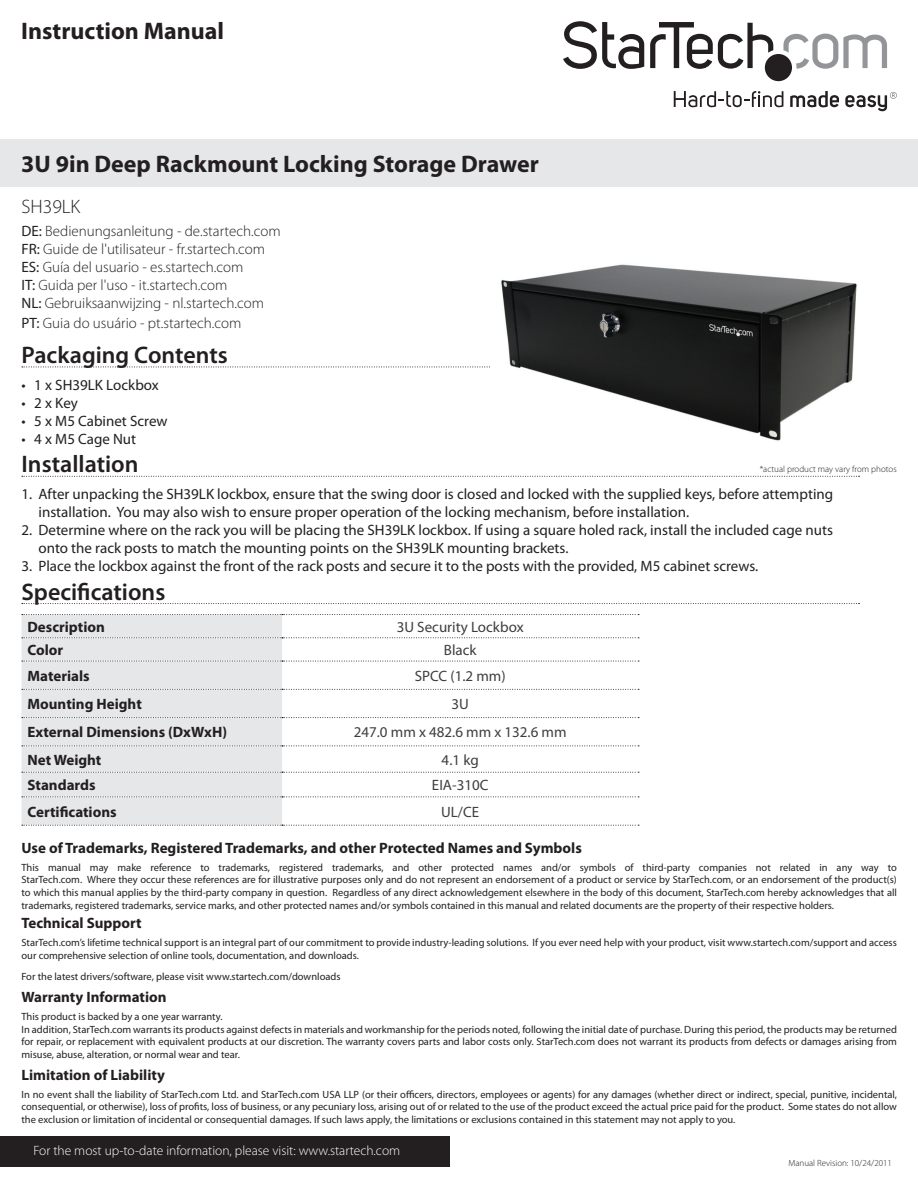
<style>
.page{position:relative;width:918px;height:1188px;background:#fff}
.page>*{position:absolute;margin:0;border:0;box-sizing:border-box;transform-origin:0 0}
.Title_Description{font:700 24px "Myriad Pro";color:#231f20}
.t1{font:600 24px "Myriad Pro";color:#231f20}
.Title_SKU{font:300 19.5px "Myriad Pro";color:#231f20}
.Number_List{font:15px/18px "Myriad Pro";color:#231f20}
.Table_Heading{font:700 15px "Myriad Pro";color:#231f20}
.Manual_Description{font:300 15px "Myriad Pro";color:#231f20}
.Table_Text{font:15px "Myriad Pro";color:#3e3e3f}
.Bullet_List{font:15px "Myriad Pro";color:#231f20}
.Text{font:300 13.5px "Myriad Pro";color:#fff}
.Text-2{font:10.5px/12.6px "Myriad Pro";color:#231f20;text-align:justify}
.Text-3{font:300 9px "Myriad Pro";color:#231f20}
.s1{font-weight:400}
</style>
<div class="page">
<svg style="left:783px;top:34px;width:104px;height:35px"></svg>
<svg style="left:845px;top:92px;width:52px;height:19px"></svg>
<svg style="left:790px;top:91px;width:49px;height:17px"></svg>
<svg style="left:674px;top:91px;width:109px;height:16px"></svg>
<svg style="left:563px;top:21px;width:81px;height:48px"></svg>
<svg style="left:650px;top:22px;width:123px;height:47px"></svg>
<div style="left:765px;top:54px;width:27px;height:27px;background:#231f20;border-radius:50%"></div>
<div style="left:0;top:140px;width:918px;height:47px;background:#e6e7e9"></div>
<div style="left:0;top:1136px;width:450px;height:30px;background:#231f20"></div>
<svg style="left:22px;top:367px;width:468px;height:1px"></svg>
<svg style="left:22px;top:476px;width:838px;height:1px"></svg>
<svg style="left:22px;top:603px;width:838px;height:1px"></svg>
<div style="left:22px;top:615px;width:260px;height:210px;background:#e6e7e9"></div>
<svg style="left:22px;top:614px;width:617px;height:1px"></svg>
<svg style="left:22px;top:637px;width:617px;height:1px"></svg>
<svg style="left:22px;top:661px;width:617px;height:1px"></svg>
<svg style="left:22px;top:689px;width:617px;height:1px"></svg>
<svg style="left:22px;top:717px;width:617px;height:1px"></svg>
<svg style="left:22px;top:746px;width:617px;height:1px"></svg>
<svg style="left:22px;top:772px;width:617px;height:1px"></svg>
<svg style="left:22px;top:797px;width:617px;height:1px"></svg>
<svg style="left:22px;top:825px;width:617px;height:1px"></svg>
<img style="left:501px;top:264px;width:356px;height:177px">
<p class="Title_Description" style="left:21px;top:16px;width:204px">Instruction Manual</p>
<p class="Title_Description" style="left:21px;top:148px;width:519px">3U 9in Deep Rackmount Locking Storage Drawer</p>
<p class="Title_SKU" style="left:22px;top:195px;width:60px">SH39LK</p>
<p class="Manual_Description" style="left:22px;top:222px;width:261px"><span class="s1">DE:</span> Bedienungsanleitung - de.startech.com</p>
<p class="Manual_Description" style="left:22px;top:240px;width:245px"><span class="s1">FR:</span> Guide de l'utilisateur - fr.startech.com</p>
<p class="Manual_Description" style="left:22px;top:258px;width:223px"><span class="s1">ES:</span> Guía del usuario - es.startech.com</p>
<p class="Manual_Description" style="left:22px;top:276px;width:207px"><span class="s1">IT:</span> Guida per l'uso - it.startech.com</p>
<p class="Manual_Description" style="left:22px;top:294px;width:244px"><span class="s1">NL:</span> Gebruiksaanwijzing - nl.startech.com</p>
<p class="Manual_Description" style="left:22px;top:314px;width:221px"><span class="s1">PT:</span> Guia do usuário - pt.startech.com</p>
<h1 class="t1" style="left:22px;top:340px;width:208px">Packaging Contents</h1>
<p class="Bullet_List" style="left:22px;top:375px;width:139px">• 1 x SH39LK Lockbox</p>
<p class="Bullet_List" style="left:22px;top:393px;width:58px">• 2xKey</p>
<p class="Bullet_List" style="left:22px;top:411px;width:148px">• 5 x M5 Cabinet Screw</p>
<p class="Bullet_List" style="left:22px;top:429px;width:116px">• 4 x M5 Cage Nut</p>
<h1 class="t1" style="left:22px;top:449px;width:119px">Installation</h1>
<p class="Number_List" style="left:39px;top:485px;width:796px;text-indent:-17px">1. After unpacking the SH39LK lockbox, ensure that the swing door is closed and locked with the supplied keys, before attempting installation. You may also wish to ensure proper operation of the locking mechanism, before installation.</p>
<p class="Number_List" style="left:39px;top:521px;width:796px;text-indent:-17px">2. Determine where on the rack you will be placing the SH39LK lockbox. If using a square holed rack, install the included cage nuts onto the rack posts to match the mounting points on the SH39LK mounting brackets.</p>
<p class="Number_List" style="left:22px;top:557px;width:738px">3. Place the lockbox against the front of the rack posts and secure it to the posts with the provided, M5 cabinet screws.</p>
<h1 class="t1" style="left:22px;top:576px;width:145px">Specifications</h1>
<p class="Table_Heading" style="left:28px;top:617px;width:79px">Description</p>
<p class="Table_Text" style="left:397px;top:618px;width:129px">3U Security Lockbox</p>
<p class="Table_Heading" style="left:28px;top:640px;width:37px">Color</p>
<p class="Table_Text" style="left:444px;top:641px;width:34px">Black</p>
<p class="Table_Heading" style="left:28px;top:666px;width:64px">Materials</p>
<p class="Table_Text" style="left:415px;top:667px;width:92px">SPCC (1.2 mm)</p>
<p class="Table_Heading" style="left:28px;top:694px;width:116px">Mounting Height</p>
<p class="Table_Text" style="left:452px;top:695px;width:19px">3U</p>
<p class="Table_Heading" style="left:28px;top:723px;width:201px">External Dimensions (DxWxH)</p>
<p class="Table_Text" style="left:354px;top:723px;width:214px">247.0 mm x 482.6 mm x 132.6 mm</p>
<p class="Table_Heading" style="left:28px;top:750px;width:75px">Net Weight</p>
<p class="Table_Text" style="left:442px;top:750px;width:39px">4.1 kg</p>
<p class="Table_Heading" style="left:28px;top:775px;width:70px">Standards</p>
<p class="Table_Text" style="left:432px;top:776px;width:58px">EIA-310C</p>
<p class="Table_Heading" style="left:28px;top:802px;width:91px">Certifications</p>
<p class="Table_Text" style="left:441px;top:802px;width:40px">UL/CE</p>
<h3 class="Table_Heading" style="left:22px;top:838px;width:562px">Use of Trademarks, Registered Trademarks, and other Protected Names and Symbols</h3>
<p class="Text-2" style="left:22px;top:861px;width:877px">This manual may make reference to trademarks, registered trademarks, and other protected names and/or symbols of third-party companies not related in any way to StarTech.com. Where they occur these references are for illustrative purposes only and do not represent an endorsement of a product or service by StarTech.com, or an endorsement of the product(s) to which this manual applies by the third-party company in question. Regardless of any direct acknowledgement elsewhere in the body of this document, StarTech.com hereby acknowledges that all trademarks, registered trademarks, service marks, and other protected names and/or symbols contained in this manual and related documents are the property of their respective holders.</p>
<h3 class="Table_Heading" style="left:22px;top:914px;width:122px">Technical Support</h3>
<p class="Text-2" style="left:22px;top:936px;width:877px">StarTech.com’s lifetime technical support is an integral part of our commitment to provide industry-leading solutions. If you ever need help with your product, visit www.startech.com/support and access our comprehensive selection of online tools, documentation, and downloads.</p>
<p class="Text-2" style="left:22px;top:970px;width:321px">For the latest drivers/software, please visit www.startech.com/downloads</p>
<h3 class="Table_Heading" style="left:22px;top:987px;width:147px">Warranty Information</h3>
<p class="Text-2" style="left:22px;top:1010px;width:203px">This product is backed by a one year warranty.</p>
<p class="Text-2" style="left:22px;top:1023px;width:877px">In addition, StarTech.com warrants its products against defects in materials and workmanship for the periods noted, following the initial date of purchase. During this period, the products may be returned for repair, or replacement with equivalent products at our discretion. The warranty covers parts and labor costs only. StarTech.com does not warrant its products from defects or damages arising from misuse, abuse, alteration, or normal wear and tear.</p>
<h3 class="Table_Heading" style="left:22px;top:1065px;width:145px">Limitation of Liability</h3>
<p class="Text-2" style="left:22px;top:1088px;width:877px">In no event shall the liability of StarTech.com Ltd. and StarTech.com USA LLP (or their officers, directors, employees or agents) for any damages (whether direct or indirect, special, punitive, incidental, consequential, or otherwise), loss of profits, loss of business, or any pecuniary loss, arising out of or related to the use of the product exceed the actual price paid for the product. Some states do not allow the exclusion or limitation of incidental or consequential damages. If such laws apply, the limitations or exclusions contained in this statement may not apply to you.</p>
<p class="Text-3" style="left:760px;top:463px;width:138px">*actual product may vary from photos</p>
<p class="Text" style="left:34px;top:1142px;width:368px">For the most up-to-date information, please visit: www.startech.com</p>
<p class="Text-3" style="left:788px;top:1157px;width:105px">Manual Revision: 10/24/2011</p>
</div>
